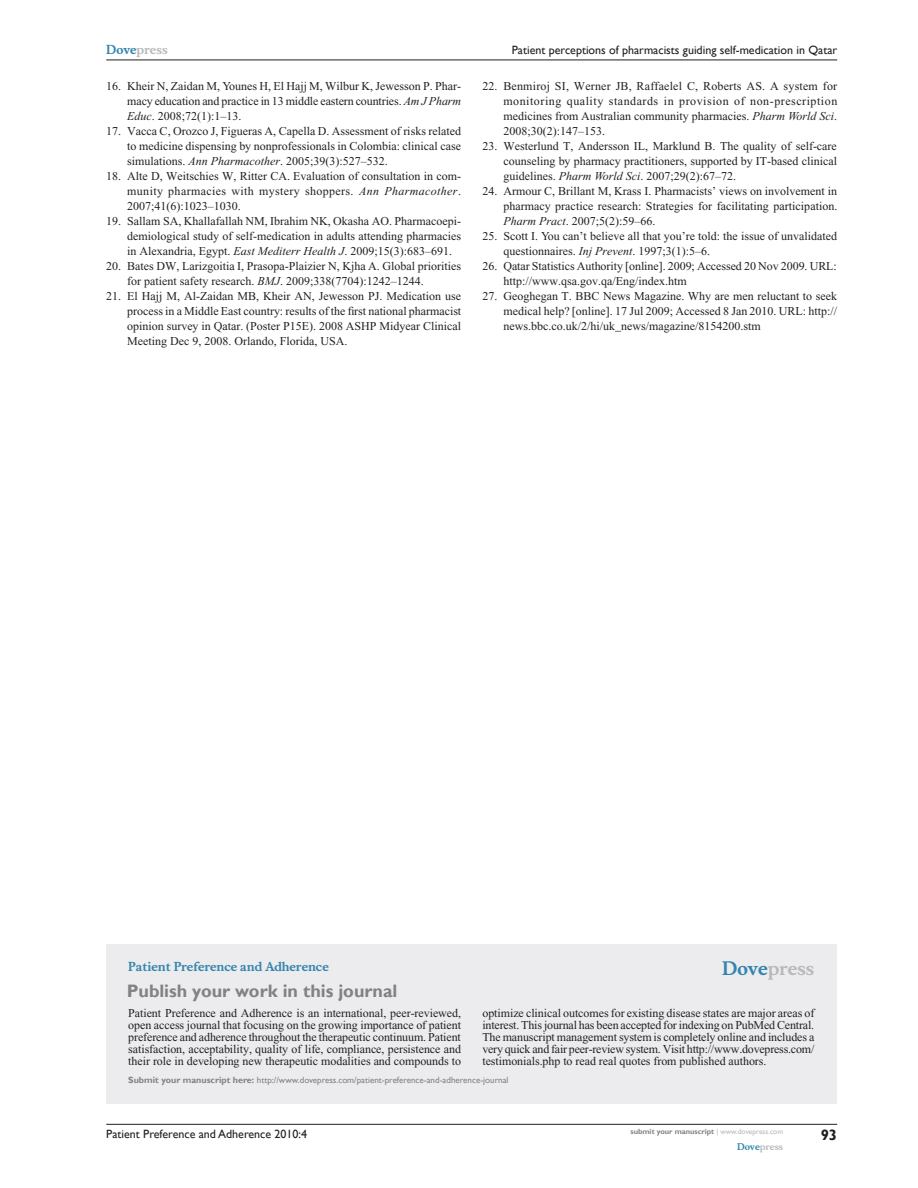
<style>
.page{position:relative;width:918px;height:1188px;background:#fff}
.page>*{position:absolute;margin:0;border:0;box-sizing:border-box;transform-origin:0 0}
.t1{font:700 18px "Gill Sans";color:#808285}
.t2{font:700 18px "Musee";color:#b8b9bc}
.t3{font:700 15px "Gill Sans";color:#231f20}
.t4{font:12px/15px "Times New Roman";color:#231f20;text-align:justify}
.t5{font:12px "Gill Sans";color:#231f20}
.t6{font:700 12px "Musee";color:#3485ae}
.t7{font:700 12px "Musee";color:#b8b9bc}
.t8{font:9px "Gill Sans";color:#808285}
.t9{font:700 9px "Musee";color:#b8b9bc}
.t10{font:700 7.5px "Gill Sans";color:#808285}
.s1{color:#3485ae}
.s2{font-style:italic}
.s3{font-weight:700}
.s4{font-weight:400;color:#b8b9bc}
</style>
<div class="page">
<div style="left:106px;top:944px;width:731px;height:159px;background:#ececee"></div>
<hr style="left:106px;top:1124px;width:731px;height:1px;background:#231f20">
<hr style="left:106px;top:60px;width:731px;height:1px;background:#231f20">
<p class="t7" style="left:106px;top:43px;width:63px"><span class="s1">Dove</span>press</p>
<p class="t5" style="left:512px;top:43px;width:327px">Patient perceptions of pharmacists guiding self-medication in Qatar</p>
<p class="t4" style="left:127px;top:79px;width:335px;text-indent:-21px">16. Kheir N, Zaidan M, Younes H, El Hajj M, Wilbur K, Jewesson P. Phar&shy;macy education and practice in 13 middle eastern countries. <span class="s2">Am J Pharm Educ</span>. 2008;72(1):1–13.</p>
<p class="t4" style="left:127px;top:124px;width:335px;text-indent:-21px">17. Vacca C, Orozco J, Figueras A, Capella D. Assessment of risks related to medicine dispensing by nonprofessionals in Colombia: clinical case simulations. <span class="s2">Ann Pharmacother</span>. 2005;39(3):527–532.</p>
<p class="t4" style="left:127px;top:169px;width:335px;text-indent:-21px">18. Alte D, Weitschies W, Ritter CA. Evaluation of consultation in com&shy;munity pharmacies with mystery shoppers. <span class="s2">Ann Pharmacother</span>.<br>2007;41(6):1023–1030.</p>
<p class="t4" style="left:127px;top:214px;width:335px;text-indent:-21px">19. Sallam SA, Khallafallah NM, Ibrahim NK, Okasha AO. Pharmacoepi&shy;demiological study of self-medication in adults attending pharmacies in Alexandria, Egypt. <span class="s2">East Mediterr Health J</span>. 2009;15(3):683–691.</p>
<p class="t4" style="left:127px;top:259px;width:335px;text-indent:-21px">20. Bates DW, Larizgoitia I, Prasopa-Plaizier N, Kjha A. Global priorities for patient safety research. <span class="s2">BMJ</span>. 2009;338(7704):1242–1244.</p>
<p class="t4" style="left:127px;top:289px;width:336px;text-indent:-21px">21. El Hajj M, Al-Zaidan MB, Kheir AN, Jewesson PJ. Medication use process in a Middle East country: results of the first national pharmacist opinion survey in Qatar. (Poster P15E). 2008 ASHP Midyear Clinical Meeting Dec 9, 2008. Orlando, Florida, USA.</p>
<p class="t4" style="left:503px;top:79px;width:335px;text-indent:-21px">22. Benmiroj SI, Werner JB, Raffaelel C, Roberts AS. A system for monitoring quality standards in provision of non-prescription medicines from Australian community pharmacies. <span class="s2">Pharm World Sci</span>.<br>2008;30(2):147–153.</p>
<p class="t4" style="left:503px;top:139px;width:335px;text-indent:-21px">23. Westerlund T, Andersson IL, Marklund B. The quality of self-care counseling by pharmacy practitioners, supported by IT-based clinical guidelines. <span class="s2">Pharm World Sci</span>. 2007;29(2):67–72.</p>
<p class="t4" style="left:503px;top:184px;width:336px;text-indent:-21px">24. Armour C, Brillant M, Krass I. Pharmacists’ views on involvement in pharmacy practice research: Strategies for facilitating participation.<br><span class="s2">Pharm Pract</span>. 2007;5(2):59–66.</p>
<p class="t4" style="left:503px;top:229px;width:335px;text-indent:-21px">25. Scott I. You can’t believe all that you’re told: the issue of unvalidated questionnaires. <span class="s2">Inj Prevent</span>. 1997;3(1):5–6.</p>
<p class="t4" style="left:503px;top:259px;width:335px;text-indent:-21px">26. Qatar Statistics Authority [online]. 2009; Accessed 20 Nov 2009. URL: http://www.qsa.gov.qa/Eng/index.htm</p>
<p class="t4" style="left:503px;top:289px;width:335px;text-indent:-21px">27. Geoghegan T. BBC News Magazine. Why are men reluctant to seek medical help? [online]. 17 Jul 2009; Accessed 8 Jan 2010. URL: http:// news.bbc.co.uk/2/hi/uk_news/magazine/8154200.stm</p>
<p class="t6" style="left:128px;top:959px;width:202px">Patient Preference and Adherence</p>
<h1 class="t1" style="left:127px;top:980px;width:272px">Publish your work in this journal</h1>
<h1 class="t2" style="left:722px;top:958px;width:94px"><span class="s1">Dove</span>press</h1>
<p class="t4" style="left:128px;top:1007px;width:334px;line-height:12px">Patient Preference and Adherence is an international, peer-reviewed, open access journal that focusing on the growing importance of patient preference and adherence throughout the therapeutic continuum. Patient satisfaction, acceptability, quality of life, compliance, persistence and their role in developing new therapeutic modalities and compounds to</p>
<p class="t4" style="left:482px;top:1007px;width:334px;line-height:12px">optimize clinical outcomes for existing disease states are major areas of interest. This journal has been accepted for indexing on PubMed Central.<br>The manuscript management system is completely online and includes a very quick and fair peer-review system. Visit http://www.dovepress.com/ testimonials.php to read real quotes from published authors.</p>
<p class="t8" style="left:128px;top:1075px;width:382px"><span class="s3">Submit your manuscript here:</span> http://www.dovepress.com/patient-preference-and-adherence-journal</p>
<p class="t5" style="left:106px;top:1127px;width:203px">Patient Preference and Adherence 2010:4</p>
<p class="t10" style="left:631px;top:1127px;width:154px">submit your manuscript <span class="s4">| www.dovepress.com</span></p>
<p class="t9" style="left:737px;top:1141px;width:48px"><span class="s1">Dove</span>press</p>
<p class="t3" style="left:821px;top:1126px;width:18px">93</p>
</div>
